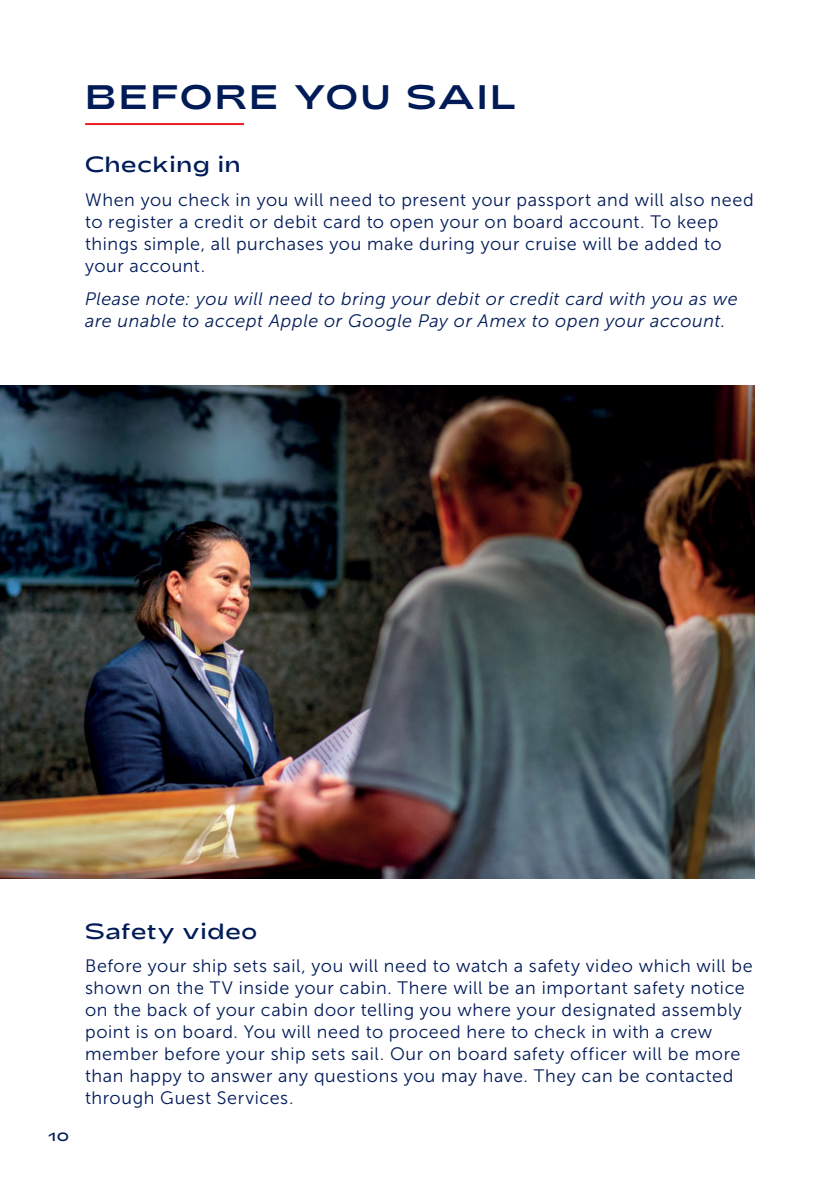
<style>
.page{position:relative;width:840px;height:1191px;background:#fff}
.page>*{position:absolute;margin:0;border:0;box-sizing:border-box;transform-origin:0 0}
.t1{font:34px "Adieu ALTCS";letter-spacing:.065em;color:#001b58}
.t2{font:300 22px "Adieu ALTCS";letter-spacing:.035em;color:#001b58}
.t3{font:18px/22px "Museo Sans 300";letter-spacing:.03em;color:#001b58}
.t4{font:italic 18px/22px "Museo Sans 300";letter-spacing:.03em;color:#001b58}
.t5{font:12px "Adieu ALTCS";color:#001b58}
</style>
<div class="page">
<hr style="left:85px;top:123px;width:159px;height:2px;background:#ed1d24">
<img style="left:0;top:385px;width:754px;height:493px">
<h1 class="t1" style="left:85px;top:77px;width:432px">BEFORE YOU SAIL</h1>
<p class="t2" style="left:85px;top:152px;width:156px">Checking in</p>
<p class="t3" style="left:85px;top:189px;width:669px">When you check in you will need to present your passport and will also need to register a credit or debit card to open your on board account. To keep things simple, all purchases you make during your cruise will be added to your account.</p>
<p class="t4" style="left:85px;top:288px;width:653px">Please note: you will need to bring your debit or credit card with you as we are unable to accept Apple or Google Pay or Amex to open your account.</p>
<p class="t5" style="left:48px;top:1129px;width:22px">10</p>
<p class="t2" style="left:85px;top:918px;width:174px">Safety video</p>
<p class="t3" style="left:85px;top:955px;width:668px">Before your ship sets sail, you will need to watch a safety video which will be shown on the TV inside your cabin. There will be an important safety notice on the back of your cabin door telling you where your designated assembly point is on board. You will need to proceed here to check in with a crew member before your ship sets sail. Our on board safety officer will be more than happy to answer any questions you may have. They can be contacted through Guest Services.</p>
</div>
